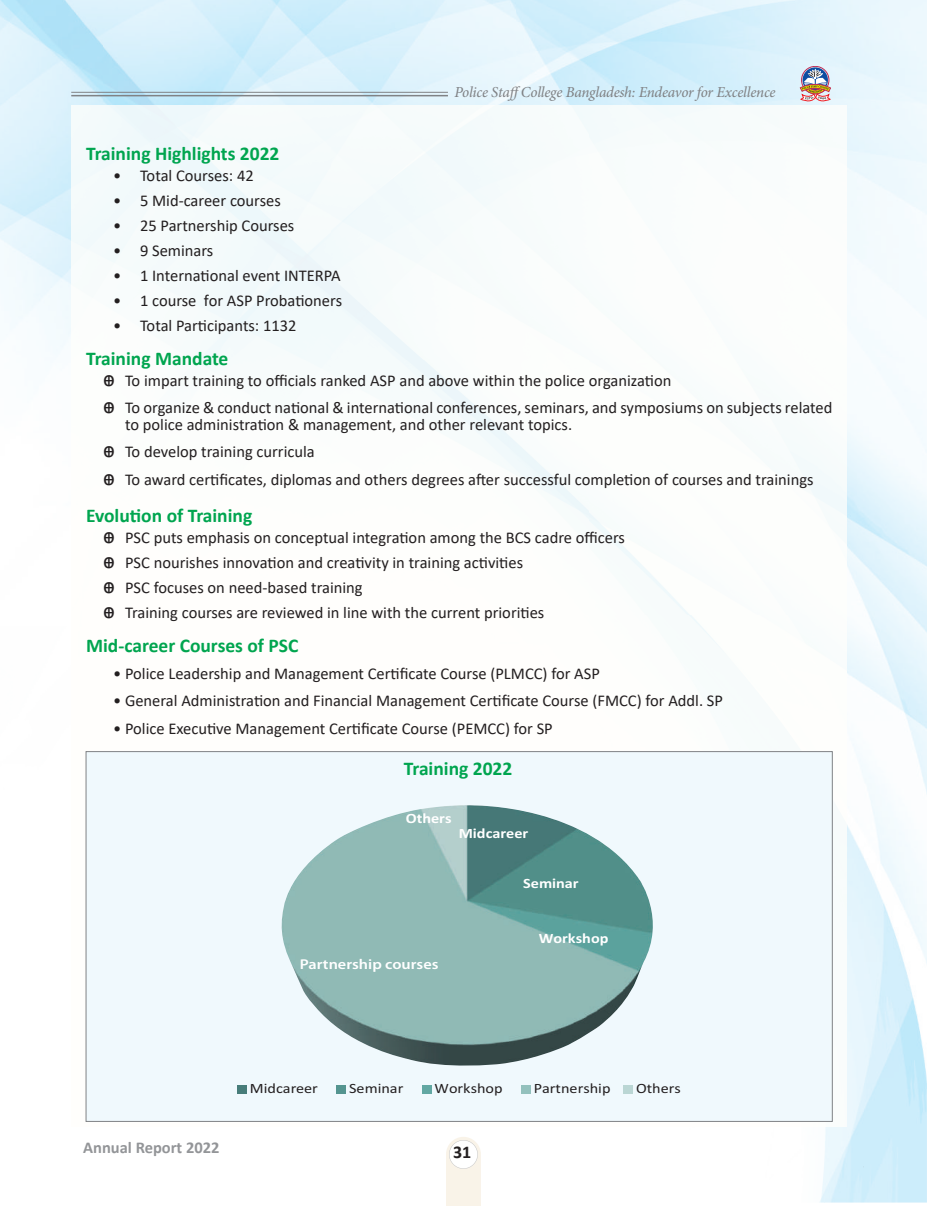
<style>
.page{position:relative;width:927px;height:1206px;background:#fff}
.page>*{position:absolute;margin:0;border:0;box-sizing:border-box;transform-origin:0 0}
.t1{font:700 19.5px "Calibri";color:#00a54f}
.t2{font:700 18px "Calibri";color:#231f20}
.t3{font:16.5px/27.5px "Calibri";color:#231f20}
.t4{font:700 16.5px "Calibri";color:#939598}
.t5{font:italic 15px "Adobe Hebrew";letter-spacing:-.015em;color:#808285}
.t6{font:14.25px "Calibri";color:#231f20;scale:1.14 1}
.t7{font:700 14.25px "Calibri";color:#fff;scale:1.14 1}
.t8{font:600 14.25px "Myriad Pro";color:#fff;scale:1.14 1}
.s1{font-size:22.5px}
</style>
<div class="page">
<img style="left:0;top:0;width:102px;height:356px">
<img style="left:515px;top:0;width:411px;height:155px">
<img style="left:846px;top:155px;width:80px;height:628px">
<img style="left:824px;top:783px;width:102px;height:419px">
<img style="left:72px;top:105px;width:774px;height:1020px">
<hr style="left:446px;top:1202px;width:35px;height:3px;background:#f3e7d2">
<svg style="left:449px;top:1139px;width:29px;height:29px"></svg>
<hr style="left:71px;top:95px;width:377px;height:1px;background:#808285">
<hr style="left:71px;top:92px;width:377px;height:1px;background:#808285">
<div style="left:801px;top:66px;width:28px;height:28px;border:1px solid #bf2a54;border-radius:50%"></div>
<svg style="left:802px;top:67px;width:25px;height:26px"></svg>
<svg style="left:799px;top:69px;width:31px;height:32px"></svg>
<div style="left:86px;top:751px;width:746px;height:369px;background:#f0f9fd"></div>
<img style="left:281px;top:805px;width:372px;height:261px">
<div style="left:623px;top:1084px;width:9px;height:8px;background:#bad6d4"></div>
<div style="left:336px;top:1084px;width:9px;height:8px;background:#549590"></div>
<div style="left:422px;top:1084px;width:9px;height:8px;background:#62a8a3"></div>
<div style="left:521px;top:1084px;width:9px;height:8px;background:#93c1bd"></div>
<div style="left:237px;top:1084px;width:9px;height:8px;background:#477d7a"></div>
<p class="t5" style="left:454px;top:83px;width:323px">Police StaffCollege Bangladesh: Endeavor for Excellence</p>
<p class="t1" style="left:86px;top:139px;width:195px">Training Highlights 2022</p>
<p class="t3" style="left:113px;top:161px;width:142px">• Total Courses: 42</p>
<p class="t3" style="left:113px;top:186px;width:169px">• 5 Mid-career courses</p>
<p class="t3" style="left:113px;top:211px;width:183px">• 25 Partnership Courses</p>
<p class="t3" style="left:113px;top:236px;width:102px">• 9 Seminars</p>
<p class="t3" style="left:113px;top:261px;width:229px">• 1 International event INTERPA</p>
<p class="t3" style="left:113px;top:286px;width:230px">• 1 course for ASP Probationers</p>
<p class="t3" style="left:113px;top:311px;width:185px">• Total Participants: 1132</p>
<p class="t1" style="left:86px;top:345px;width:144px">Training Mandate</p>
<p class="t3" style="left:103px;top:366px;width:730px"><span class="s1">ꚛ</span> To impart training to officials ranked ASP and above within the police organization<br><span class="s1">ꚛ</span> To organize &amp; conduct national &amp; international conferences, seminars, and symposiums on subjects related</p>
<p class="t3" style="left:103px;top:410px;width:711px;text-indent:22px">to police administration &amp; management, and other relevant topics.<br><span class="s1">ꚛ</span> To develop training curricula<br><span class="s1">ꚛ</span> To award certificates, diplomas and others degrees after successful completion of courses and trainings</p>
<p class="t1" style="left:86px;top:501px;width:168px">Evolution of Training</p>
<p class="t3" style="left:103px;top:524px;width:523px;line-height:25px"><span class="s1">ꚛ</span> PSC puts emphasis on conceptual integration among the BCS cadre officers <span class="s1">ꚛ</span> PSC nourishes innovation and creativity in training activities<br><span class="s1">ꚛ</span> PSC focuses on need-based training<br><span class="s1">ꚛ</span> Training courses are reviewed in line with the current priorities</p>
<p class="t1" style="left:86px;top:631px;width:214px">Mid-career Courses of PSC</p>
<p class="t3" style="left:113px;top:659px;width:488px">• Police Leadership and Management Certificate Course (PLMCC) for ASP</p>
<p class="t3" style="left:113px;top:686px;width:611px">• General Administration and Financial Management Certificate Course (FMCC) for Addl. SP</p>
<p class="t3" style="left:113px;top:714px;width:441px">• Police Executive Management Certificate Course (PEMCC) for SP</p>
<p class="t1" style="left:404px;top:754px;width:110px">Training 2022</p>
<p class="t7" style="left:405px;top:808px;width:42px">Others</p>
<p class="t7" style="left:458px;top:823px;width:63px">Midcareer</p>
<p class="t7" style="left:523px;top:873px;width:50px">Seminar</p>
<p class="t8" style="left:300px;top:954px;width:123px">Partnership courses</p>
<p class="t7" style="left:538px;top:927px;width:63px">Workshop</p>
<p class="t6" style="left:434px;top:1077px;width:61px">Workshop</p>
<p class="t6" style="left:250px;top:1077px;width:61px">Midcareer</p>
<p class="t6" style="left:349px;top:1077px;width:49px">Seminar</p>
<p class="t6" style="left:533px;top:1077px;width:69px">Partnership</p>
<p class="t6" style="left:636px;top:1077px;width:41px">Others</p>
<p class="t4" style="left:83px;top:1135px;width:138px">Annual Report 2022</p>
<p class="t2" style="left:453px;top:1139px;width:20px">31</p>
</div>
